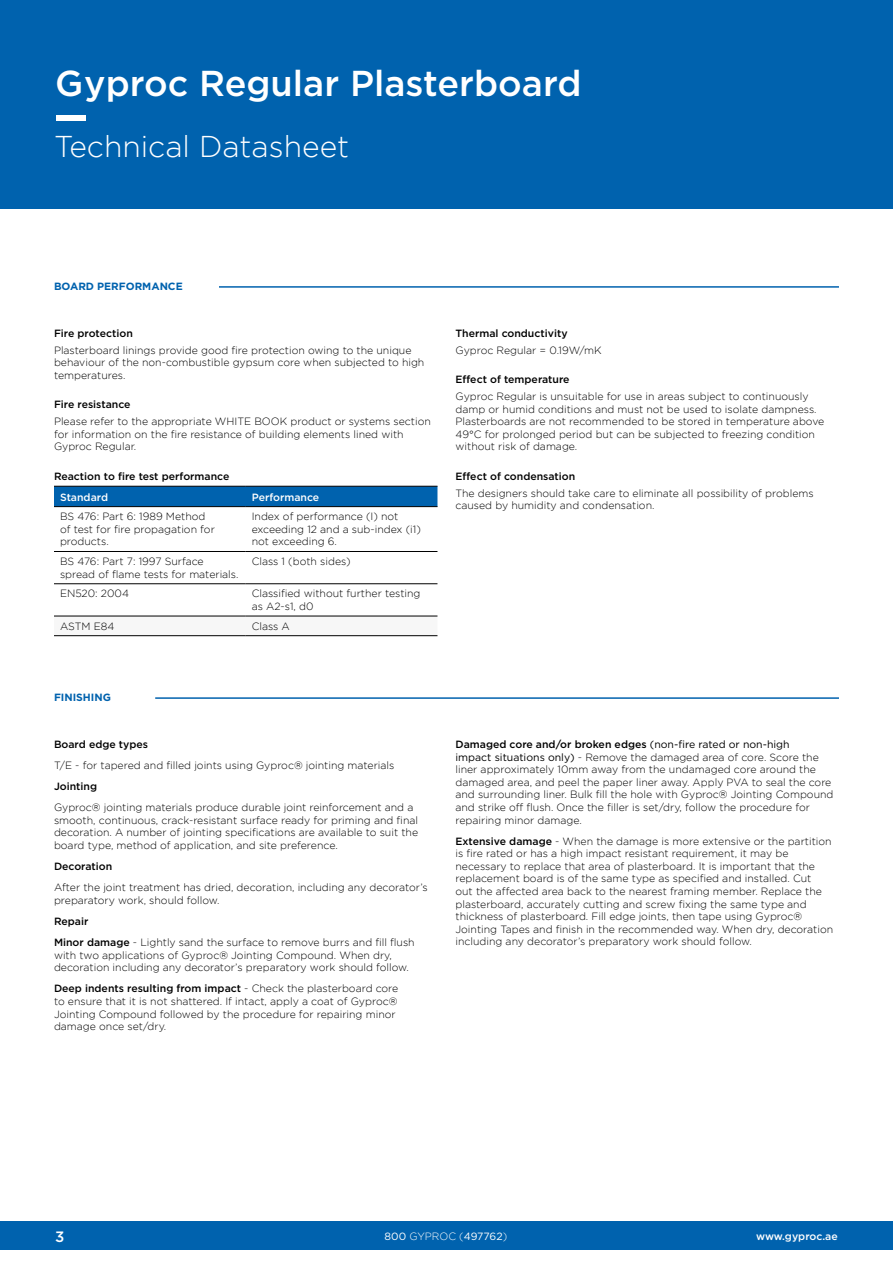
<style>
.page{position:relative;width:893px;height:1263px;background:#fff}
.page>*{position:absolute;margin:0;border:0;box-sizing:border-box;transform-origin:0 0}
.t1{font:500 36px "Gotham";color:#fff}
.t2{font:300 30px "Gotham";color:#fff}
.t3{font:500 15px "Gotham";color:#fff}
.t4{font:300 10.5px/12.6px "Gotham";color:#000}
.t5{font:500 10.5px "Gotham";color:#000}
.t6{font:500 10.5px "Gotham";color:#fff}
.t7{font:700 10.5px "Gotham";color:#0062ae}
.t8{font:10.5px "Gotham";color:#fff}
.s1{font-weight:500}
.s2{font-weight:400}
.s3{font-weight:300}
</style>
<div class="page">
<div style="left:0;top:0;width:893px;height:208px;background:#0062ae"></div>
<div style="left:0;top:1222px;width:893px;height:28px;background:#0062ae"></div>
<div style="left:56px;top:116px;width:30px;height:5px;background:#fff"></div>
<div style="left:54px;top:487px;width:383px;height:19px;background:#0062ae"></div>
<hr style="left:54px;top:486px;width:192px;height:1px;background:#000">
<hr style="left:246px;top:486px;width:191px;height:1px;background:#000">
<hr style="left:54px;top:506px;width:192px;height:1px;background:#000">
<hr style="left:246px;top:506px;width:191px;height:1px;background:#000">
<hr style="left:54px;top:551px;width:192px;height:1px;background:#000">
<hr style="left:246px;top:551px;width:191px;height:1px;background:#000">
<hr style="left:54px;top:583px;width:192px;height:1px;background:#000">
<hr style="left:246px;top:583px;width:191px;height:1px;background:#000">
<hr style="left:54px;top:616px;width:192px;height:1px;background:#000">
<hr style="left:246px;top:616px;width:191px;height:1px;background:#000">
<hr style="left:54px;top:635px;width:192px;height:1px;background:#000">
<hr style="left:246px;top:635px;width:191px;height:1px;background:#000">
<hr style="left:219px;top:286px;width:620px;height:2px;background:#0062ae">
<hr style="left:155px;top:697px;width:684px;height:2px;background:#0062ae">
<h1 class="t1" style="left:55px;top:60px;width:528px">Gyproc Regular Plasterboard</h1>
<h2 class="t2" style="left:54px;top:130px;width:297px">Technical Datasheet</h2>
<p class="t7" style="left:54px;top:280px;width:130px">BOARD PERFORMANCE</p>
<p class="t5" style="left:54px;top:326px;width:80px">Fire protection</p>
<p class="t4" style="left:54px;top:343px;width:372px">Plasterboard linings provide good fire protection owing to the unique behaviour of the non-combustible gypsum core when subjected to high temperatures.</p>
<p class="t5" style="left:54px;top:398px;width:78px">Fire resistance</p>
<p class="t4" style="left:54px;top:415px;width:378px">Please refer to the appropriate WHITE BOOK product or systems section for information on the fire resistance of building elements lined with<br>Gyproc Regular.</p>
<p class="t5" style="left:54px;top:469px;width:177px">Reaction to fire test performance</p>
<p class="t6" style="left:60px;top:490px;width:50px">Standard</p>
<p class="t6" style="left:252px;top:490px;width:69px">Performance</p>
<p class="t4" style="left:60px;top:510px;width:156px">BS 476: Part 6: 1989 Method of test for fire propagation for products.</p>
<p class="t4" style="left:252px;top:510px;width:171px">Index of performance (I) not exceeding 12 and a sub-index (i1) not exceeding 6.</p>
<p class="t4" style="left:60px;top:555px;width:180px">BS 476: Part 7: 1997 Surface spread of flame tests for materials.</p>
<p class="t4" style="left:252px;top:555px;width:100px">Class 1 (both sides)</p>
<p class="t4" style="left:60px;top:587px;width:70px">EN520: 2004</p>
<p class="t4" style="left:252px;top:587px;width:170px">Classified without further testing as A2-s1, d0</p>
<p class="t4" style="left:60px;top:619px;width:56px">ASTM E84</p>
<p class="t4" style="left:252px;top:619px;width:40px">Class A</p>
<p class="t7" style="left:54px;top:692px;width:58px">FINISHING</p>
<p class="t5" style="left:54px;top:737px;width:96px">Board edge types</p>
<p class="t4" style="left:54px;top:759px;width:342px">T/E - for tapered and filled joints using Gyproc® jointing materials</p>
<p class="t5" style="left:54px;top:779px;width:45px">Jointing</p>
<p class="t4" style="left:54px;top:801px;width:366px">Gyproc® jointing materials produce durable joint reinforcement and a smooth, continuous, crack-resistant surface ready for priming and final decoration. A number of jointing specifications are available to suit the board type, method of application, and site preference.</p>
<p class="t5" style="left:54px;top:859px;width:60px">Decoration</p>
<p class="t4" style="left:54px;top:881px;width:375px">After the joint treatment has dried, decoration, including any decorator’s preparatory work, should follow.</p>
<p class="t4" style="left:54px;top:910px;width:362px;line-height:21.1px"><span class="s1">Repair<br>Minor damage</span> - Lightly sand the surface to remove burrs and fill flush</p>
<p class="t4" style="left:54px;top:948px;width:356px">with two applications of Gyproc® Jointing Compound. When dry, decoration including any decorator’s preparatory work should follow.</p>
<p class="t4" style="left:54px;top:982px;width:346px"><span class="s1">Deep indents resulting from impact</span> - Check the plasterboard core to ensure that it is not shattered. If intact, apply a coat of Gyproc® Jointing Compound followed by the procedure for repairing minor damage once set/dry.</p>
<p class="t5" style="left:455px;top:326px;width:114px">Thermal conductivity</p>
<p class="t4" style="left:455px;top:343px;width:148px">Gyproc Regular = 0.19W/mK</p>
<p class="t5" style="left:455px;top:373px;width:115px">Effect of temperature</p>
<p class="t4" style="left:455px;top:390px;width:370px">Gyproc Regular is unsuitable for use in areas subject to continuously damp or humid conditions and must not be used to isolate dampness.<br>Plasterboards are not recommended to be stored in temperature above 49°C for prolonged period but can be subjected to freezing condition without risk of damage.</p>
<p class="t5" style="left:455px;top:469px;width:121px">Effect of condensation</p>
<p class="t4" style="left:455px;top:487px;width:360px">The designers should take care to eliminate all possibility of problems caused by humidity and condensation.</p>
<p class="t4" style="left:455px;top:738px;width:379px"><span class="s1">Damaged core and/or broken edges</span> <span class="s2">(non-fire rated or non-high<br>impact situations only)</span> - Remove the damaged area of core. Score the liner approximately 10mm away from the undamaged core around the damaged area, and peel the paper liner away. Apply PVA to seal the core and surrounding liner. Bulk fill the hole with Gyproc® Jointing Compound and strike off flush. Once the filler is set/dry, follow the procedure for repairing minor damage.</p>
<p class="t4" style="left:455px;top:834px;width:379px"><span class="s1">Extensive damage</span> - When the damage is more extensive or the partition is fire rated or has a high impact resistant requirement, it may be necessary to replace that area of plasterboard. It is important that the replacement board is of the same type as specified and installed. Cut<br>out the affected area back to the nearest framing member. Replace the plasterboard, accurately cutting and screw fixing the same type and thickness of plasterboard. Fill edge joints, then tape using Gyproc® Jointing Tapes and finish in the recommended way. When dry, decoration including any decorator’s preparatory work should follow.</p>
<h3 class="t3" style="left:55px;top:1227px;width:11px">3</h3>
<p class="t8" style="left:385px;top:1230px;width:124px">800 <span class="s3">GYPROC (</span>497762<span class="s3">)</span></p>
<p class="t6" style="left:756px;top:1229px;width:83px">www.gyproc.ae</p>
</div>
